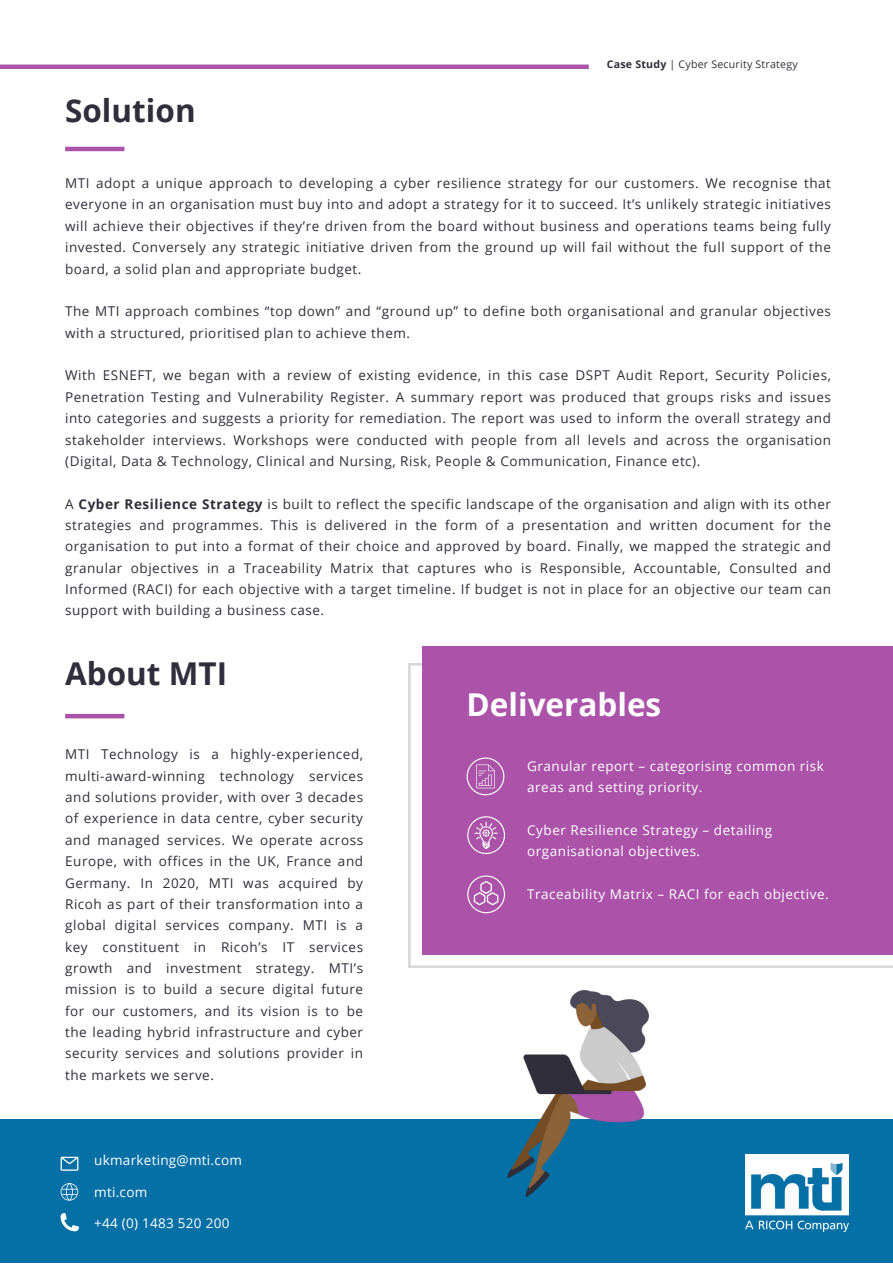
<style>
.page{position:relative;width:893px;height:1264px;background:#fff}
.page>*{position:absolute;margin:0;border:0;box-sizing:border-box;transform-origin:0 0}
.t1{font:700 31.5px "Open Sans";color:#302e3b}
.t2{font:700 31.5px "Open Sans";color:#fff}
.t3{font:13.5px/21.3px "Open Sans";letter-spacing:.04em;color:#302e3b;text-align:justify}
.t4{font:13.5px/21.3px "Open Sans";letter-spacing:.04em;color:#fff}
.t5{font:13.5px "Open Sans";letter-spacing:.02em;color:#fff}
.t6{font:10.65px "Open Sans";letter-spacing:.02em;color:#302e3b}
.s1{font-weight:700}
</style>
<div class="page">
<hr style="left:0;top:65px;width:588px;height:4px;background:#ab53a9">
<svg style="left:408px;top:663px;width:484px;height:304px"></svg>
<div style="left:0;top:1119px;width:892px;height:143px;background:#0570a6"></div>
<svg style="left:61px;top:1156px;width:17px;height:14px"></svg>
<svg style="left:61px;top:1213px;width:18px;height:17px"></svg>
<svg style="left:61px;top:1183px;width:17px;height:17px"></svg>
<hr style="left:65px;top:147px;width:59px;height:4px;background:#ab53a9">
<hr style="left:65px;top:714px;width:59px;height:4px;background:#ab53a9">
<img style="left:745px;top:1154px;width:103px;height:77px">
<div style="left:422px;top:645px;width:470px;height:309px;background:#ab53a9"></div>
<svg style="left:467px;top:875px;width:38px;height:38px"></svg>
<svg style="left:466px;top:757px;width:38px;height:38px"></svg>
<svg style="left:467px;top:816px;width:38px;height:38px"></svg>
<img style="left:507px;top:990px;width:141px;height:206px">
<p class="t1" style="left:65px;top:88px;width:132px">Solution</p>
<p class="t6" style="left:606px;top:57px;width:192px"><span class="s1">Case Study</span> | Cyber Security Strategy</p>
<p class="t3" style="left:65px;top:172px;width:767px">MTI adopt a unique approach to developing a cyber resilience strategy for our customers. We recognise that everyone in an organisation must buy into and adopt a strategy for it to succeed. It’s unlikely strategic initiatives will achieve their objectives if they’re driven from the board without business and operations teams being fully invested. Conversely any strategic initiative driven from the ground up will fail without the full support of the board, a solid plan and appropriate budget.</p>
<p class="t3" style="left:65px;top:300px;width:767px">The MTI approach combines “top down” and “ground up” to define both organisational and granular objectives with a structured, prioritised plan to achieve them.</p>
<p class="t3" style="left:65px;top:364px;width:767px">With ESNEFT, we began with a review of existing evidence, in this case DSPT Audit Report, Security Policies, Penetration Testing and Vulnerability Register. A summary report was produced that groups risks and issues into categories and suggests a priority for remediation. The report was used to inform the overall strategy and stakeholder interviews. Workshops were conducted with people from all levels and across the organisation (Digital, Data &amp; Technology, Clinical and Nursing, Risk, People &amp; Communication, Finance etc).</p>
<p class="t3" style="left:65px;top:492px;width:767px">A <span class="s1">Cyber Resilience Strategy</span> is built to reflect the specific landscape of the organisation and align with its other strategies and programmes. This is delivered in the form of a presentation and written document for the organisation to put into a format of their choice and approved by board. Finally, we mapped the strategic and granular objectives in a Traceability Matrix that captures who is Responsible, Accountable, Consulted and Informed (RACI) for each objective with a target timeline. If budget is not in place for an objective our team can support with building a business case.</p>
<p class="t1" style="left:65px;top:651px;width:163px">About MTI</p>
<p class="t3" style="left:65px;top:743px;width:299px">MTI Technology is a highly-experienced, multi-award-winning technology services and solutions provider, with over 3 decades of experience in data centre, cyber security and managed services. We operate across Europe, with offices in the UK, France and Germany. In 2020, MTI was acquired by Ricoh as part of their transformation into a global digital services company. MTI is a key constituent in Ricoh’s IT services growth and investment strategy. MTI’s mission is to build a secure digital future for our customers, and its vision is to be the leading hybrid infrastructure and cyber security services and solutions provider in the markets we serve.</p>
<p class="t5" style="left:94px;top:1150px;width:149px">ukmarketing@mti.com</p>
<p class="t4" style="left:94px;top:1181px;width:55px">mti.com</p>
<p class="t5" style="left:94px;top:1213px;width:137px">+44 (0) 1483 520 200</p>
<p class="t2" style="left:466px;top:682px;width:196px">Deliverables</p>
<p class="t4" style="left:527px;top:754px;width:298px">Granular report – categorising common risk areas and setting priority.</p>
<p class="t4" style="left:527px;top:818px;width:246px">Cyber Resilience Strategy – detailing organisational objectives.</p>
<p class="t4" style="left:527px;top:882px;width:303px">Traceability Matrix – RACI for each objective.</p>
</div>
